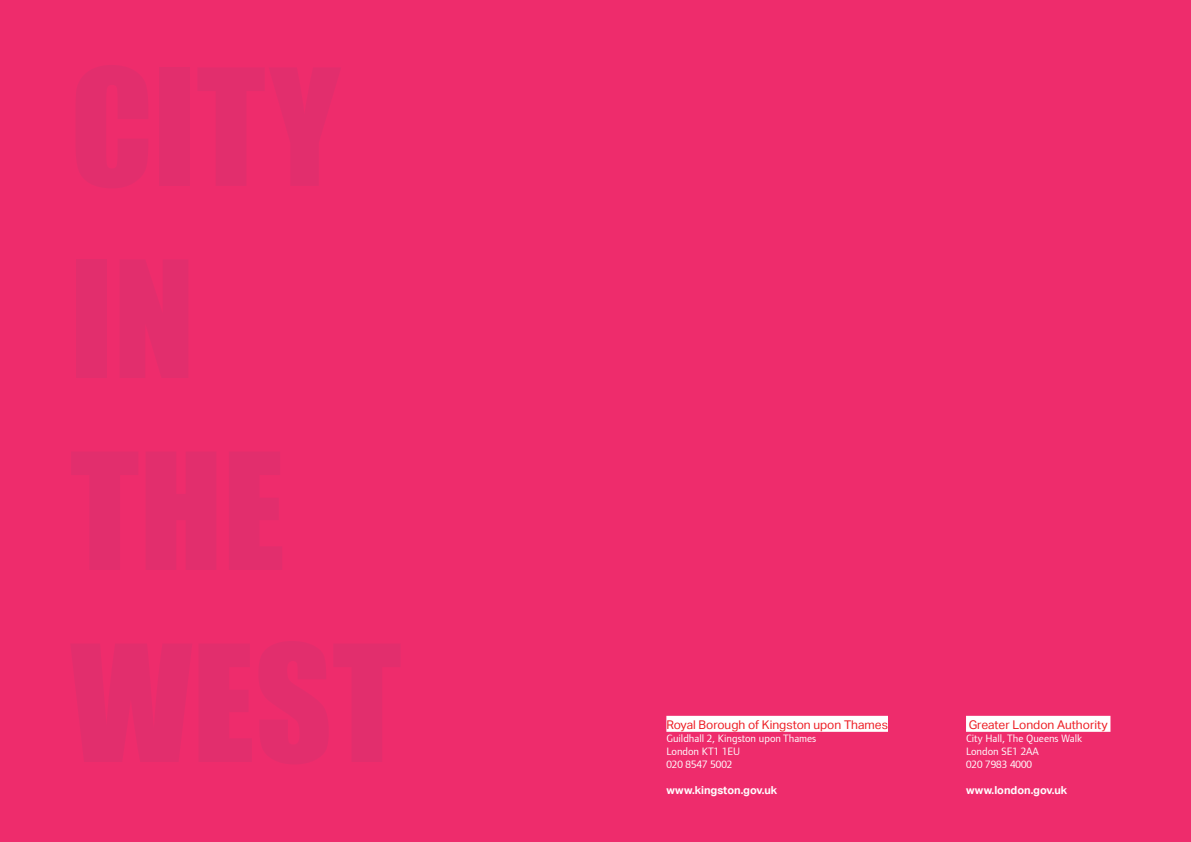
<style>
.page{position:relative;width:1191px;height:842px;background:#ee2c6c}
.page>*{position:absolute;margin:0;border:0;box-sizing:border-box;transform-origin:0 0}
.t1{font:12px "Aktiv Grotesk";color:#ed1d24}
.t2{font:11px/13px "Foundry Form Sans";color:#fff}
.t3{font:700 11px "Aktiv Grotesk";color:#fff}
</style>
<div class="page">
<div style="left:966px;top:716px;width:144px;height:16px;background:#fff"></div>
<div style="left:666px;top:716px;width:222px;height:16px;background:#fff"></div>
<p class="t1" style="left:666px;top:718px;width:223px">royal Borough of Kingston upon thames</p>
<p class="t2" style="left:666px;top:731px;width:151px">Guildhall 2, Kingston upon Thames<br>London KT1 1EU<br>020 8547 5002</p>
<p class="t3" style="left:666px;top:784px;width:112px">www.kingston.gov.uk</p>
<p class="t1" style="left:968px;top:718px;width:141px">Greater London authority</p>
<p class="t2" style="left:966px;top:731px;width:118px">City Hall, The Queens Walk<br>London SE1 2AA<br>020 7983 4000</p>
<p class="t3" style="left:966px;top:784px;width:103px">www.london.gov.uk</p>
</div>
